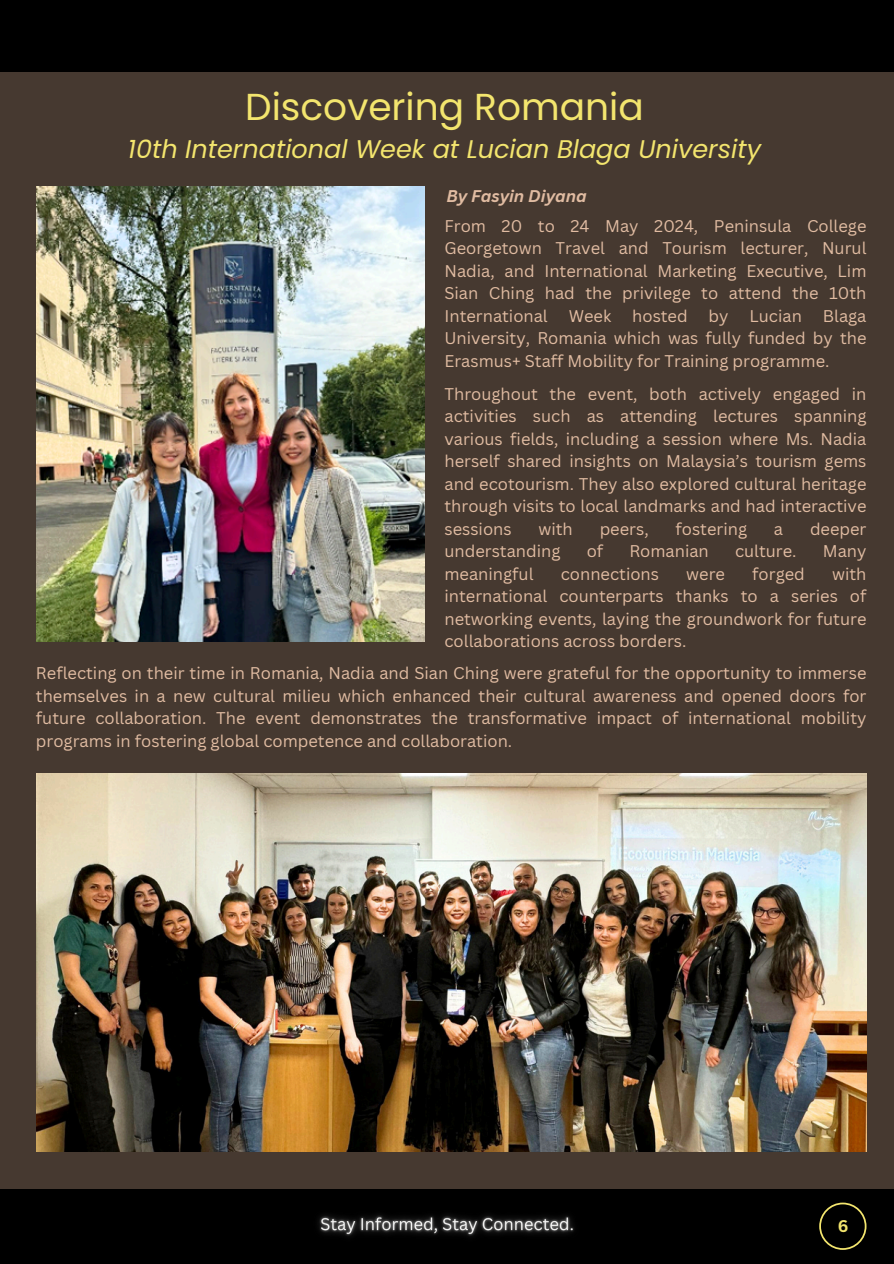
<style>
.page{position:relative;width:894px;height:1264px;background:#fff}
.page>*{position:absolute;margin:0;border:0;box-sizing:border-box;transform-origin:0 0}
.t1{font:37.5px "Poppins";color:#f3e56e}
.t2{font:italic 25.5px "Poppins";color:#f3e56e}
.t3{font:16.5px/22.5px "Canva Sans";color:#e1bca2;text-align:justify}
.t4{font:italic 700 16.5px "Canva Sans";color:#e1bca2}
.t5{font:700 16.5px "Canva Sans";color:#f3e56e}
</style>
<div class="page">
<div style="left:0;top:0;width:893px;height:1263px;background:#463930"></div>
<div style="left:0;top:0;width:893px;height:71px;background:#000"></div>
<div style="left:0;top:1188px;width:893px;height:75px;background:#000"></div>
<img style="left:36px;top:187px;width:388px;height:454px">
<img style="left:36px;top:773px;width:829px;height:378px">
<svg style="left:819px;top:1202px;width:47px;height:47px"></svg>
<img style="left:318px;top:1215px;width:257px;height:21px">
<p class="t1" style="left:245px;top:80px;width:400px">Discovering Romania</p>
<h3 class="t2" style="left:128px;top:131px;width:634px">10th International Week at Lucian Blaga University</h3>
<p class="t4" style="left:446px;top:184px;width:142px">By Fasyin Diyana</p>
<p class="t3" style="left:444px;top:214px;width:423px">From 20 to 24 May 2024, Peninsula College Georgetown Travel and Tourism lecturer, Nurul Nadia, and International Marketing Executive, Lim Sian Ching had the privilege to attend the 10th International</p>
<p class="t3" style="left:444px;top:304px;width:423px;text-indent:378px">Blaga University, Romania which was fully funded by the Erasmus+ Staff Mobility for Training programme.</p>
<p class="t3" style="left:444px;top:382px;width:423px">Throughout the event, both actively engaged in activities such as attending lectures spanning various fields, including a session where Ms. Nadia herself shared insights on Malaysia’s tourism gems and ecotourism. They also explored cultural heritage through visits to local landmarks and had interactive sessions</p>
<p class="t3" style="left:568px;top:304px;width:44px">Week</p>
<p class="t3" style="left:632px;top:304px;width:57px">hosted</p>
<p class="t3" style="left:708px;top:304px;width:21px">by</p>
<p class="t3" style="left:749px;top:304px;width:54px">Lucian</p>
<p class="t3" style="left:538px;top:517px;width:36px">with</p>
<p class="t3" style="left:599px;top:517px;width:50px">peers,</p>
<p class="t3" style="left:675px;top:517px;width:73px">fostering</p>
<p class="t3" style="left:773px;top:517px;width:11px">a</p>
<p class="t3" style="left:809px;top:517px;width:58px">deeper</p>
<p class="t3" style="left:444px;top:539px;width:117px">understanding</p>
<p class="t3" style="left:586px;top:539px;width:18px">of</p>
<p class="t3" style="left:629px;top:539px;width:81px">Romanian</p>
<p class="t3" style="left:734px;top:539px;width:63px">culture.</p>
<p class="t3" style="left:822px;top:539px;width:45px">Many</p>
<p class="t3" style="left:444px;top:562px;width:90px">meaningful</p>
<p class="t3" style="left:560px;top:562px;width:100px">connections</p>
<p class="t3" style="left:686px;top:562px;width:40px">were</p>
<p class="t3" style="left:752px;top:562px;width:54px">forged</p>
<p class="t3" style="left:444px;top:562px;width:423px;text-indent:387px">with international counterparts thanks to a series of networking events, laying the groundwork for future collaborations across borders.</p>
<p class="t3" style="left:36px;top:661px;width:831px">Reflecting on their time in Romania, Nadia and Sian Ching were grateful for the opportunity to immerse themselves in a new cultural milieu which enhanced their cultural awareness and opened doors for future collaboration. The event demonstrates the transformative impact of international mobility programs in fostering global competence and collaboration.</p>
<p class="t5" style="left:837px;top:1214px;width:12px">6</p>
</div>
